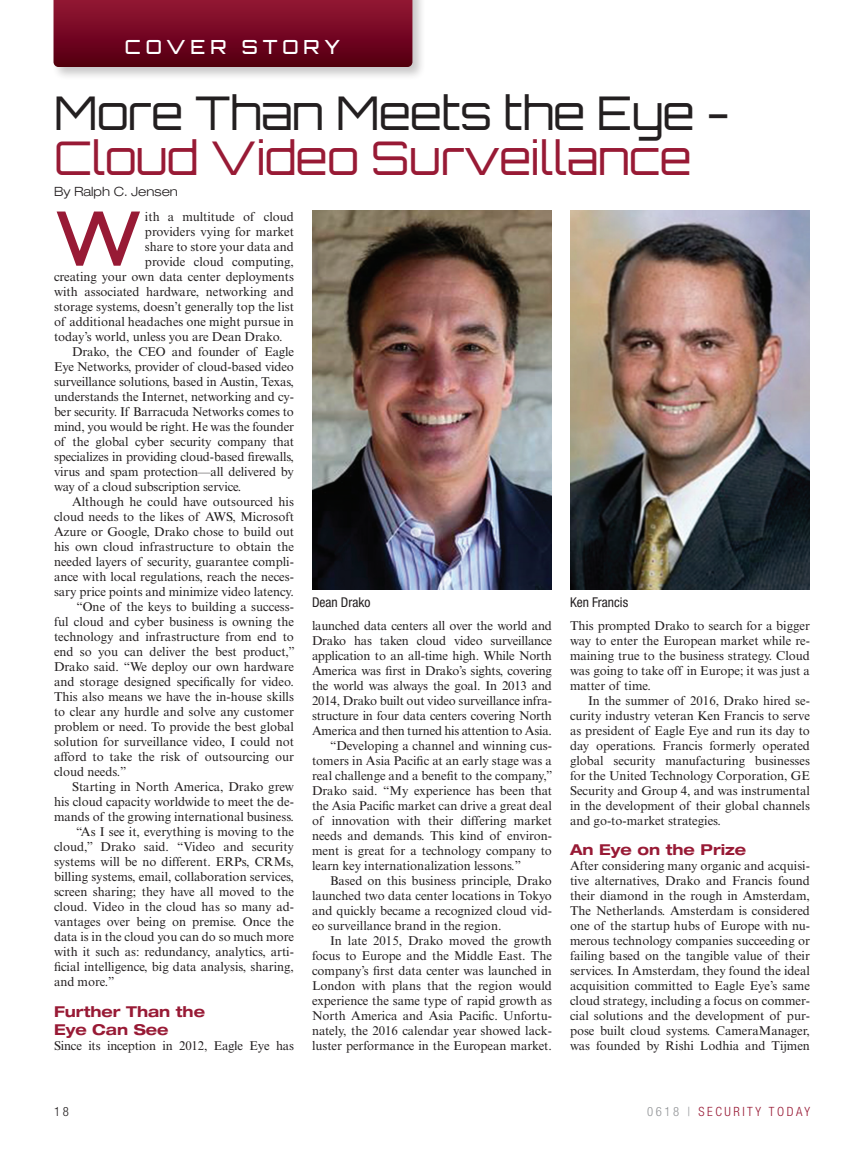
<style>
.page{position:relative;width:864px;height:1161px;background:#fff}
.page>*{position:absolute;margin:0;border:0;box-sizing:border-box;transform-origin:0 0}
.First_Paragraph_Drop{font:500 75.3px "Orbitron";color:#981a35}
.Feature_Head{font:46.5px "Orbitron";letter-spacing:-.01em;color:#981a35}
.Feature_Head-2{font:46.5px "Orbitron";letter-spacing:-.01em;color:#231f20}
.t1{font:500 19.5px "Orbitron";letter-spacing:.25em;color:#fff}
.Feature_Subhead{font:700 expanded 15px/18px "Helvetica Neue LT Std";color:#981a35}
.Sidebar_Text_no_inde{font:condensed 13.5px "Helvetica Neue LT Std";color:#231f20}
.Text{font:12.75px/15px "Times New Roman MT Std";color:#231f20;text-align:justify}
.Text_No_Indent{font:12.75px/15px "Times New Roman MT Std";letter-spacing:-.015em;color:#231f20;text-align:justify}
.First_Paragraph_Drop-2{font:12.75px "Times New Roman MT Std";color:#231f20}
.t2{font:300 condensed 12.75px "Helvetica Neue LT Std";letter-spacing:.2em;color:#981a35}
.Feature_Byline{font:300 expanded 12.75px "Helvetica Neue LT Std";color:#231f20}
.t3{font:300 condensed 12.75px "Helvetica Neue LT Std";color:#231f20}
.s1{color:#939598}
</style>
<div class="page">
<div style="left:52px;top:0;width:375px;height:81px;background:#231f20;opacity:.25"></div>
<svg style="left:54px;top:0;width:358px;height:67px;background:#730821"></svg>
<img style="left:570px;top:210px;width:240px;height:380px">
<img style="left:312px;top:210px;width:240px;height:380px">
<h3 class="t1" style="left:125px;top:35px;width:217px">COVER STORY</h3>
<p class="Feature_Head-2" style="left:54px;top:83px;width:678px">More Than Meets the Eye -</p>
<p class="Feature_Head" style="left:54px;top:128px;width:639px">Cloud Video Surveillance</p>
<p class="Feature_Byline" style="left:54px;top:184px;width:125px">By Ralph C. Jensen</p>
<p class="First_Paragraph_Drop" style="left:54px;top:191px;width:90px">W</p>
<p class="First_Paragraph_Drop-2" style="left:145px;top:209px;width:151px">ith a multitude of cloud</p>
<p class="First_Paragraph_Drop-2" style="left:145px;top:224px;width:151px">providers vying for market</p>
<p class="First_Paragraph_Drop-2" style="left:145px;top:239px;width:151px">share to store your data and</p>
<p class="First_Paragraph_Drop-2" style="left:145px;top:254px;width:151px">provide cloud computing,</p>
<p class="First_Paragraph_Drop-2" style="left:54px;top:269px;width:242px">creating your own data center deployments</p>
<p class="First_Paragraph_Drop-2" style="left:54px;top:284px;width:241px">with associated hardware, networking and</p>
<p class="First_Paragraph_Drop-2" style="left:54px;top:299px;width:242px">storage systems, doesn’t generally top the list</p>
<p class="First_Paragraph_Drop-2" style="left:54px;top:314px;width:242px">of additional headaches one might pursue in</p>
<p class="First_Paragraph_Drop-2" style="left:54px;top:329px;width:230px">today’s world, unless you are Dean Drako.</p>
<p class="Text" style="left:54px;top:344px;width:242px;text-indent:18px">Drako, the CEO and founder of Eagle Eye Networks, provider of cloud-based video surveillance solutions, based in Austin, Texas, understands the Internet, networking and cy&shy;ber security. If Barracuda Networks comes to mind, you would be right. He was the founder of the global cyber security company that specializes in providing cloud-based firewalls, virus and spam protection—all delivered by way of a cloud subscription service.</p>
<p class="Text" style="left:54px;top:494px;width:242px;text-indent:18px">Although he could have outsourced his cloud needs to the likes of AWS, Microsoft Azure or Google, Drako chose to build out his own cloud infrastructure to obtain the needed layers of security, guarantee compli&shy;ance with local regulations, reach the neces&shy;sary price points and minimize video latency.</p>
<p class="Text" style="left:54px;top:599px;width:242px;text-indent:22px">“One of the keys to building a success&shy;ful cloud and cyber business is owning the technology and infrastructure from end to end so you can deliver the best product,” Drako said. “We deploy our own hardware and storage designed specifically for video.<br>This also means we have the in-house skills to clear any hurdle and solve any customer problem or need. To provide the best global solution for surveillance video, I could not afford to take the risk of outsourcing our cloud needs.”</p>
<p class="Text" style="left:54px;top:779px;width:242px;text-indent:18px">Starting in North America, Drako grew his cloud capacity worldwide to meet the de&shy;mands of the growing international business.</p>
<p class="Text" style="left:54px;top:824px;width:242px;text-indent:22px">“As I see it, everything is moving to the cloud,” Drako said. “Video and security systems will be no different. ERPs, CRMs, billing systems, email, collaboration services, screen sharing; they have all moved to the cloud. Video in the cloud has so many ad&shy;vantages over being on premise. Once the data is in the cloud you can do so much more with it such as: redundancy, analytics, arti&shy;ficial intelligence, big data analysis, sharing, and more.”</p>
<p class="Feature_Subhead" style="left:54px;top:1002px;width:153px">Further Than the<br>Eye Can See</p>
<p class="Text_No_Indent" style="left:54px;top:1038px;width:242px">Since its inception in 2012, Eagle Eye has</p>
<p class="Sidebar_Text_no_inde" style="left:312px;top:594px;width:60px">Dean Drako</p>
<p class="Sidebar_Text_no_inde" style="left:570px;top:594px;width:60px">Ken Francis</p>
<p class="Text" style="left:570px;top:618px;width:242px">This prompted Drako to search for a bigger way to enter the European market while re&shy;maining true to the business strategy. Cloud was going to take off in Europe; it was just a matter of time.</p>
<p class="Text" style="left:570px;top:693px;width:242px;text-indent:18px">In the summer of 2016, Drako hired se&shy;curity industry veteran Ken Francis to serve as president of Eagle Eye and run its day to day operations. Francis formerly operated global security manufacturing businesses for the United Technology Corporation, GE Security and Group 4, and was instrumental in the development of their global channels and go-to-market strategies.</p>
<p class="Feature_Subhead" style="left:570px;top:840px;width:178px">An Eye on the Prize</p>
<p class="Text_No_Indent" style="left:570px;top:858px;width:242px">After considering many organic and acquisi&shy;tive alternatives, Drako and Francis found their diamond in the rough in Amsterdam, The Netherlands. Amsterdam is considered one of the startup hubs of Europe with nu&shy;merous technology companies succeeding or failing based on the tangible value of their services. In Amsterdam, they found the ideal acquisition committed to Eagle Eye’s same cloud strategy, including a focus on commer&shy;cial solutions and the development of pur&shy;pose built cloud systems. CameraManager, was founded by Rishi Lodhia and Tijmen</p>
<p class="Text_No_Indent" style="left:312px;top:618px;width:242px">launched data centers all over the world and Drako has taken cloud video surveillance application to an all-time high. While North America was first in Drako’s sights, covering the world was always the goal. In 2013 and 2014, Drako built out video surveillance infra&shy;structure in four data centers covering North America and then turned his attention to Asia.</p>
<p class="Text" style="left:312px;top:738px;width:242px;text-indent:18px">“Developing a channel and winning cus&shy;tomers in Asia Pacific at an early stage was a real challenge and a benefit to the company,” Drako said. “My experience has been that the Asia Pacific market can drive a great deal of innovation with their differing market needs and demands. This kind of environ&shy;ment is great for a technology company to learn key internationalization lessons.”</p>
<p class="Text" style="left:312px;top:873px;width:242px;text-indent:18px">Based on this business principle, Drako launched two data center locations in Tokyo and quickly became a recognized cloud vid&shy;eo surveillance brand in the region.</p>
<p class="Text" style="left:312px;top:933px;width:242px;text-indent:18px">In late 2015, Drako moved the growth focus to Europe and the Middle East. The company’s first data center was launched in London with plans that the region would experience the same type of rapid growth as North America and Asia Pacific. Unfortu&shy;nately, the 2016 calendar year showed lack&shy;luster performance in the European market.</p>
<p class="t3" style="left:54px;top:1104px;width:16px">18</p>
<p class="t2" style="left:647px;top:1104px;width:164px"><span class="s1">0618 |</span> SECURITY TODAY</p>
</div>
